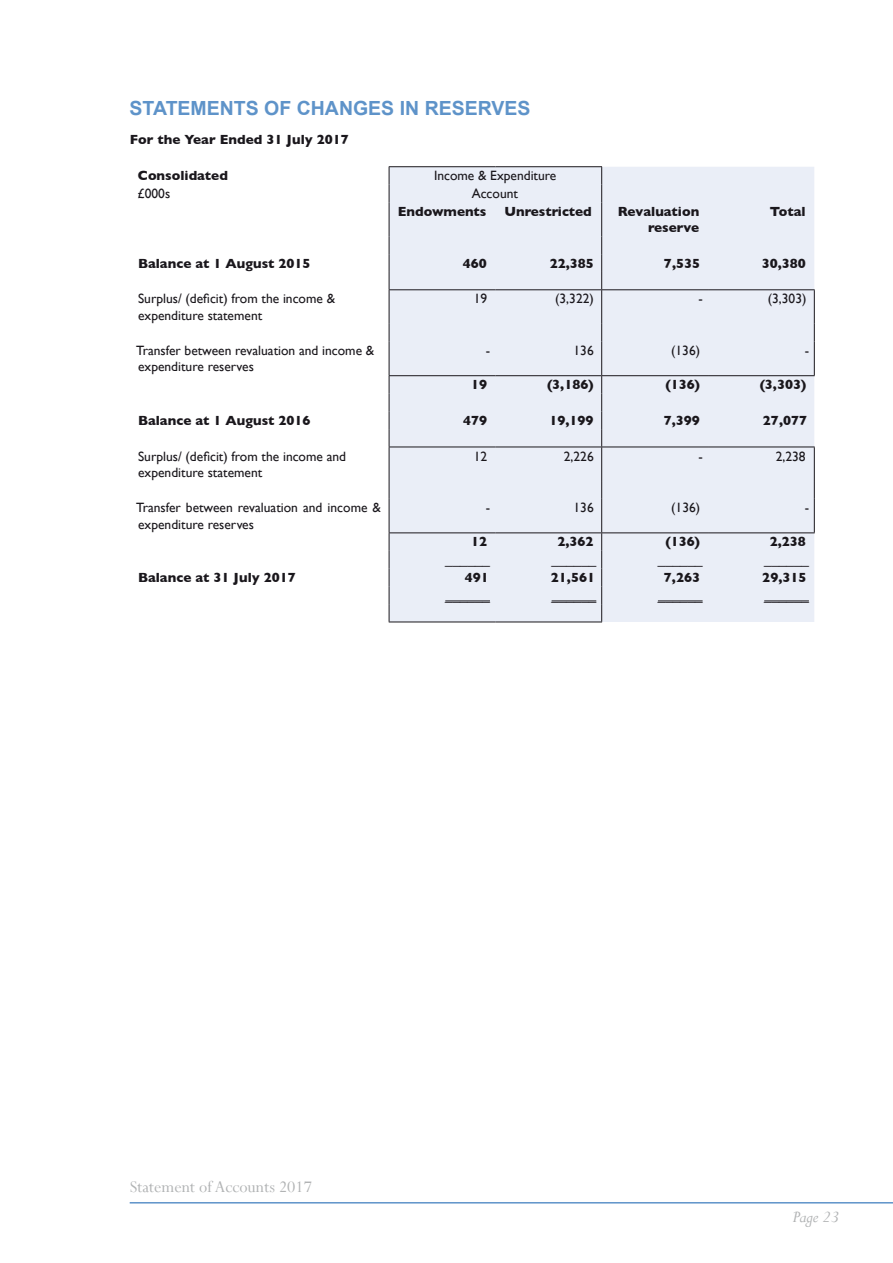
<style>
.page{position:relative;width:893px;height:1263px;background:#fff}
.page>*{position:absolute;margin:0;border:0;box-sizing:border-box;transform-origin:0 0}
.t1{font:700 19.5px "Arial";color:#5e93c9}
.t2{font:18px "Perpetua";color:#b1b3b4}
.t3{font:italic 18px "Perpetua";letter-spacing:-.02em;color:#b1b3b4}
.t4{font:13.5px/16.2px "Gill Sans";color:#1a171c}
.t5{font:700 13.5px/16.2px "Gill Sans";color:#1a171c;text-align:right}
</style>
<div class="page">
<hr style="left:130px;top:1202px;width:763px;height:1px;background:#5e93c9">
<div style="left:390px;top:167px;width:424px;height:455px;background:#eaeef7"></div>
<hr style="left:389px;top:166px;width:106px;height:1px;background:#1a171c">
<hr style="left:495px;top:166px;width:107px;height:1px;background:#1a171c">
<svg style="left:389px;top:167px;width:1px;height:35px"></svg>
<svg style="left:601px;top:167px;width:1px;height:35px"></svg>
<hr style="left:389px;top:202px;width:1px;height:34px;background:#1a171c">
<hr style="left:601px;top:202px;width:1px;height:34px;background:#1a171c">
<svg style="left:389px;top:236px;width:1px;height:53px"></svg>
<svg style="left:601px;top:236px;width:1px;height:53px"></svg>
<hr style="left:601px;top:290px;width:1px;height:34px;background:#1a171c">
<svg style="left:601px;top:324px;width:1px;height:18px"></svg>
<hr style="left:601px;top:342px;width:1px;height:33px;background:#1a171c">
<svg style="left:389px;top:376px;width:1px;height:71px"></svg>
<svg style="left:601px;top:376px;width:1px;height:71px"></svg>
<hr style="left:601px;top:447px;width:1px;height:34px;background:#1a171c">
<svg style="left:601px;top:481px;width:1px;height:18px"></svg>
<hr style="left:601px;top:499px;width:1px;height:33px;background:#1a171c">
<svg style="left:389px;top:533px;width:1px;height:89px"></svg>
<svg style="left:601px;top:533px;width:1px;height:89px"></svg>
<hr style="left:389px;top:622px;width:106px;height:1px;background:#1a171c">
<hr style="left:495px;top:622px;width:107px;height:1px;background:#1a171c">
<hr style="left:389px;top:289px;width:106px;height:1px;background:#1a171c">
<hr style="left:389px;top:290px;width:1px;height:34px;background:#1a171c">
<hr style="left:495px;top:289px;width:107px;height:1px;background:#1a171c">
<hr style="left:602px;top:289px;width:106px;height:1px;background:#1a171c">
<hr style="left:708px;top:289px;width:107px;height:1px;background:#1a171c">
<hr style="left:814px;top:290px;width:1px;height:34px;background:#1a171c">
<svg style="left:389px;top:324px;width:1px;height:18px"></svg>
<svg style="left:814px;top:324px;width:1px;height:18px"></svg>
<hr style="left:389px;top:342px;width:1px;height:33px;background:#1a171c">
<hr style="left:814px;top:342px;width:1px;height:33px;background:#1a171c">
<hr style="left:389px;top:375px;width:106px;height:1px;background:#1a171c">
<hr style="left:495px;top:375px;width:107px;height:1px;background:#1a171c">
<hr style="left:602px;top:375px;width:106px;height:1px;background:#1a171c">
<hr style="left:708px;top:375px;width:107px;height:1px;background:#1a171c">
<hr style="left:389px;top:447px;width:106px;height:1px;background:#1a171c">
<hr style="left:389px;top:447px;width:1px;height:34px;background:#1a171c">
<hr style="left:495px;top:447px;width:107px;height:1px;background:#1a171c">
<hr style="left:602px;top:447px;width:106px;height:1px;background:#1a171c">
<hr style="left:708px;top:447px;width:107px;height:1px;background:#1a171c">
<hr style="left:814px;top:447px;width:1px;height:34px;background:#1a171c">
<svg style="left:389px;top:481px;width:1px;height:18px"></svg>
<svg style="left:814px;top:481px;width:1px;height:18px"></svg>
<hr style="left:389px;top:499px;width:1px;height:33px;background:#1a171c">
<hr style="left:814px;top:499px;width:1px;height:33px;background:#1a171c">
<hr style="left:389px;top:532px;width:106px;height:1px;background:#1a171c">
<hr style="left:495px;top:532px;width:107px;height:1px;background:#1a171c">
<hr style="left:602px;top:532px;width:106px;height:1px;background:#1a171c">
<hr style="left:708px;top:532px;width:107px;height:1px;background:#1a171c">
<hr style="left:445px;top:601px;width:45px;height:1px;background:#1a171c">
<hr style="left:552px;top:601px;width:44px;height:1px;background:#1a171c">
<hr style="left:658px;top:601px;width:45px;height:1px;background:#1a171c">
<hr style="left:764px;top:601px;width:45px;height:1px;background:#1a171c">
<h1 class="t1" style="left:130px;top:98px;width:402px">STATEMENTS OF CHANGES IN RESERVES</h1>
<p class="t5" style="left:130px;top:131px;width:220px">For the Year Ended 31 July 2017</p>
<p class="t5" style="left:138px;top:167px;width:91px">Consolidated</p>
<p class="t4" style="left:434px;top:168px;width:124px">Income &amp; Expenditure</p>
<p class="t4" style="left:138px;top:185px;width:34px">£000s</p>
<p class="t4" style="left:472px;top:185px;width:48px">Account</p>
<p class="t5" style="left:398px;top:203px;width:90px">Endowments</p>
<p class="t5" style="left:505px;top:203px;width:89px">Unrestricted</p>
<p class="t5" style="left:618px;top:203px;width:83px">Revaluation reserve</p>
<p class="t5" style="left:770px;top:203px;width:37px">Total</p>
<p class="t5" style="left:138px;top:255px;width:174px">Balance at 1 August 2015</p>
<p class="t5" style="left:463px;top:255px;width:26px">460</p>
<p class="t5" style="left:550px;top:255px;width:46px">22,385</p>
<p class="t5" style="left:664px;top:255px;width:38px">7,535</p>
<p class="t5" style="left:762px;top:255px;width:46px">30,380</p>
<p class="t4" style="left:138px;top:291px;width:199px">Surplus/ (deficit) from the income &amp; expenditure statement</p>
<p class="t4" style="left:474px;top:291px;width:15px">19</p>
<p class="t4" style="left:555px;top:291px;width:40px">(3,322)</p>
<p class="t4" style="left:698px;top:291px;width:6px">-</p>
<p class="t4" style="left:768px;top:291px;width:40px">(3,303)</p>
<p class="t4" style="left:136px;top:342px;width:240px">Transfer between revaluation and income &amp; expenditure reserves</p>
<p class="t4" style="left:486px;top:342px;width:6px">-</p>
<p class="t4" style="left:573px;top:342px;width:22px">136</p>
<p class="t4" style="left:671px;top:342px;width:30px">(136)</p>
<p class="t4" style="left:805px;top:342px;width:6px">-</p>
<p class="t5" style="left:471px;top:376px;width:18px">19</p>
<p class="t5" style="left:547px;top:376px;width:48px">(3,186)</p>
<p class="t5" style="left:665px;top:376px;width:36px">(136)</p>
<p class="t5" style="left:760px;top:376px;width:48px">(3,303)</p>
<p class="t5" style="left:138px;top:412px;width:174px">Balance at 1 August 2016</p>
<p class="t5" style="left:463px;top:412px;width:26px">479</p>
<p class="t5" style="left:549px;top:412px;width:46px">19,199</p>
<p class="t5" style="left:664px;top:412px;width:38px">7,399</p>
<p class="t5" style="left:763px;top:412px;width:46px">27,077</p>
<p class="t4" style="left:138px;top:448px;width:209px">Surplus/ (deficit) from the income and expenditure statement</p>
<p class="t4" style="left:474px;top:448px;width:15px">12</p>
<p class="t4" style="left:564px;top:448px;width:31px">2,226</p>
<p class="t4" style="left:698px;top:448px;width:6px">-</p>
<p class="t4" style="left:776px;top:448px;width:31px">2,238</p>
<p class="t4" style="left:136px;top:500px;width:246px">Transfer between revaluation and income &amp; expenditure reserves</p>
<p class="t4" style="left:486px;top:500px;width:6px">-</p>
<p class="t4" style="left:573px;top:500px;width:22px">136</p>
<p class="t4" style="left:671px;top:500px;width:30px">(136)</p>
<p class="t4" style="left:805px;top:500px;width:6px">-</p>
<p class="t5" style="left:471px;top:534px;width:18px">12</p>
<p class="t5" style="left:557px;top:534px;width:38px">2,362</p>
<p class="t5" style="left:665px;top:534px;width:36px">(136)</p>
<p class="t5" style="left:770px;top:534px;width:38px">2,238</p>
<p class="t4" style="left:445px;top:552px;width:46px">______</p>
<p class="t4" style="left:552px;top:552px;width:46px">______</p>
<p class="t4" style="left:658px;top:552px;width:46px">______</p>
<p class="t4" style="left:764px;top:552px;width:46px">______</p>
<p class="t5" style="left:138px;top:569px;width:159px">Balance at 31 July 2017</p>
<p class="t5" style="left:465px;top:569px;width:26px">491</p>
<p class="t5" style="left:551px;top:569px;width:46px">21,561</p>
<p class="t5" style="left:664px;top:569px;width:38px">7,263</p>
<p class="t5" style="left:762px;top:569px;width:46px">29,315</p>
<p class="t4" style="left:445px;top:587px;width:46px">______</p>
<p class="t4" style="left:552px;top:587px;width:46px">______</p>
<p class="t4" style="left:658px;top:587px;width:46px">______</p>
<p class="t4" style="left:764px;top:587px;width:46px">______</p>
<h2 class="t2" style="left:130px;top:1177px;width:184px">Statement of Accounts 2017</h2>
<h2 class="t3" style="left:793px;top:1207px;width:48px">Page 23</h2>
</div>
